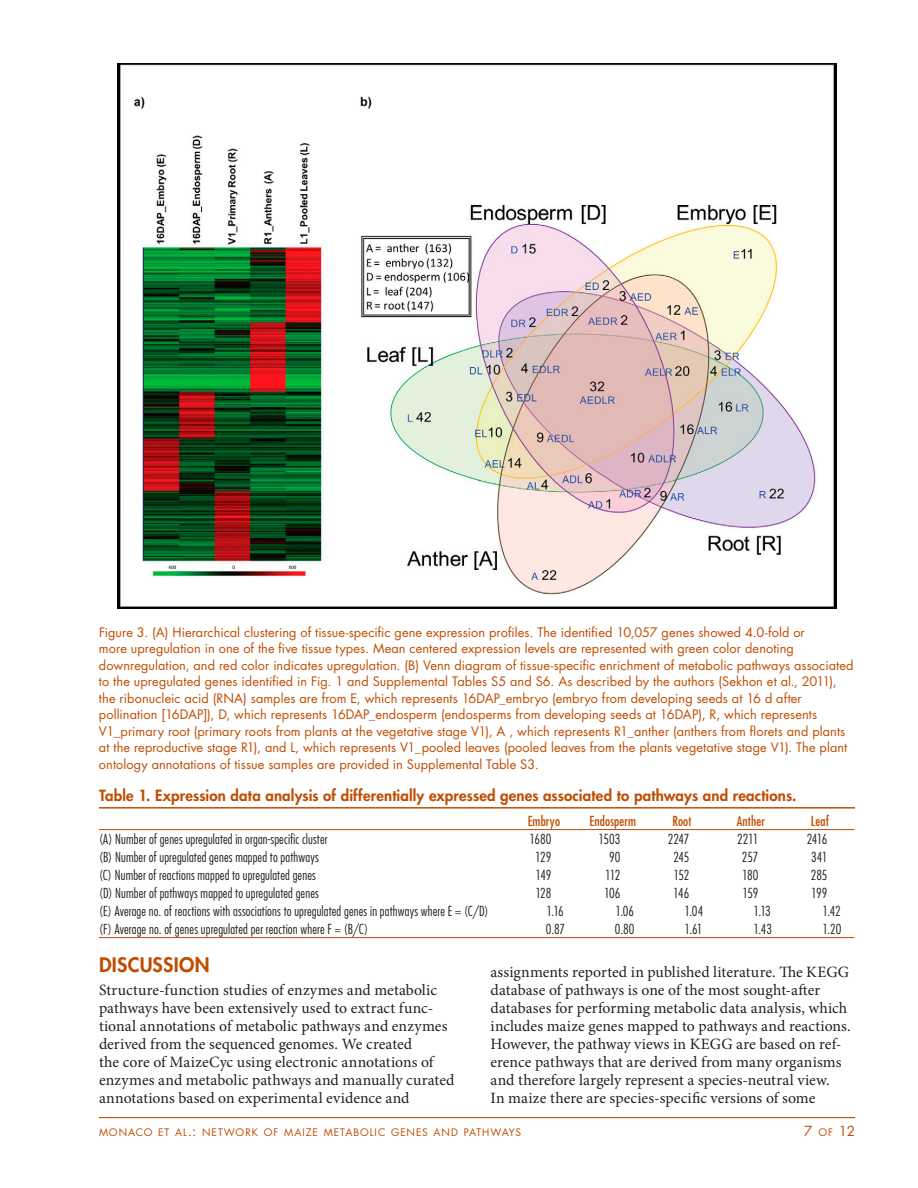
<style>
.page{position:relative;width:918px;height:1188px;background:#fff}
.page>*{position:absolute;margin:0;border:0;box-sizing:border-box;transform-origin:0 0}
.t1{font:800 19.5px "Futura Std";letter-spacing:.02em;color:#bf4c00}
.t2{font:15.75px/18px "Minion Pro";color:#231f20}
.t3{font:800 15px "Futura Std";letter-spacing:.01em;color:#bf4c00}
.t4{font:300 condensed 13.5px "Futura Std";letter-spacing:.01em;color:#231f20}
.t5{font:condensed 13.5px "Futura Std";letter-spacing:.01em;color:#bf4c00}
.t6{font:13.5px "Futura Std";color:#bf4c00}
.t7{font:12.75px/16.5px "Futura Std";letter-spacing:.01em;color:#bf4c00}
.t8{font:10.2px "Futura Std";letter-spacing:.09em;color:#bf4c00}
.s1{font-size:13.5px}
.s2{font-size:10.2px}
</style>
<div class="page">
<hr style="left:99px;top:1117px;width:756px;height:1px;background:#bf4c00">
<hr style="left:99px;top:807px;width:756px;height:2px;background:#bf4c00">
<hr style="left:99px;top:829px;width:755px;height:1px;background:#bf4c00">
<hr style="left:99px;top:937px;width:686px;height:1px;background:#bf4c00">
<hr style="left:785px;top:937px;width:69px;height:1px;background:#bf4c00">
<img style="left:117px;top:63px;width:720px;height:545px">
<p class="t7" style="left:99px;top:625px;width:756px">Figure 3. (A) Hierarchical clustering of tissue-specific gene expression profiles. The identified 10,057 genes showed 4.0-fold or<br>more upregulation in one of the five tissue types. Mean centered expression levels are represented with green color denoting downregulation, and red color indicates upregulation. (B) Venn diagram of tissue-specific enrichment of metabolic pathways associated to the upregulated genes identified in Fig. 1 and Supplemental Tables S5 and S6. As described by the authors (Sekhon et al., 2011), the ribonucleic acid (RNA) samples are from E, which represents 16DAP_embryo (embryo from developing seeds at 16 d after pollination [16DAP]), D, which represents 16DAP_endosperm (endosperms from developing seeds at 16DAP), R, which represents V1_primary root (primary roots from plants at the vegetative stage V1), A , which represents R1_anther (anthers from florets and plants at the reproductive stage R1), and L, which represents V1_pooled leaves (pooled leaves from the plants vegetative stage V1). The plant ontology annotations of tissue samples are provided in Supplemental Table S3.</p>
<p class="t3" style="left:99px;top:789px;width:699px">Table 1. Expression data analysis of differentially expressed genes associated to pathways and reactions.</p>
<p class="t5" style="left:528px;top:815px;width:34px">Embryo</p>
<p class="t5" style="left:590px;top:815px;width:48px">Endosperm</p>
<p class="t5" style="left:672px;top:815px;width:21px">Root</p>
<p class="t5" style="left:737px;top:815px;width:30px">Anther</p>
<p class="t5" style="left:811px;top:815px;width:20px">Leaf</p>
<p class="t4" style="left:99px;top:833px;width:230px">(A) Number of genes upregulated in organ-specific cluster</p>
<p class="t4" style="left:530px;top:833px;width:23px">1680</p>
<p class="t4" style="left:599px;top:833px;width:23px">1503</p>
<p class="t4" style="left:668px;top:833px;width:23px">2247</p>
<p class="t4" style="left:737px;top:833px;width:23px">2211</p>
<p class="t4" style="left:807px;top:833px;width:22px">2416</p>
<p class="t4" style="left:99px;top:851px;width:221px">(B) Number of upregulated genes mapped to pathways</p>
<p class="t4" style="left:535px;top:851px;width:18px">129</p>
<p class="t4" style="left:609px;top:851px;width:13px">90</p>
<p class="t4" style="left:674px;top:851px;width:17px">245</p>
<p class="t4" style="left:742px;top:851px;width:18px">257</p>
<p class="t4" style="left:811px;top:851px;width:18px">341</p>
<p class="t4" style="left:99px;top:869px;width:218px">(C) Number of reactions mapped to upregulated genes</p>
<p class="t4" style="left:536px;top:869px;width:17px">149</p>
<p class="t4" style="left:605px;top:869px;width:17px">112</p>
<p class="t4" style="left:674px;top:869px;width:17px">152</p>
<p class="t4" style="left:742px;top:869px;width:18px">180</p>
<p class="t4" style="left:811px;top:869px;width:18px">285</p>
<p class="t4" style="left:99px;top:887px;width:221px">(D) Number of pathways mapped to upregulated genes</p>
<p class="t4" style="left:535px;top:887px;width:18px">128</p>
<p class="t4" style="left:604px;top:887px;width:18px">106</p>
<p class="t4" style="left:673px;top:887px;width:18px">146</p>
<p class="t4" style="left:743px;top:887px;width:17px">159</p>
<p class="t4" style="left:811px;top:887px;width:18px">199</p>
<p class="t4" style="left:99px;top:905px;width:391px">(E) Average no. of reactions with associations to upregulated genes in pathways where E = (C/D)</p>
<p class="t4" style="left:546px;top:905px;width:19px">1.16</p>
<p class="t4" style="left:615px;top:905px;width:20px">1.06</p>
<p class="t4" style="left:684px;top:905px;width:20px">1.04</p>
<p class="t4" style="left:753px;top:905px;width:19px">1.13</p>
<p class="t4" style="left:822px;top:905px;width:20px">1.42</p>
<p class="t4" style="left:99px;top:923px;width:271px">(F) Average no. of genes upregulated per reaction where F = (B/C)</p>
<p class="t4" style="left:546px;top:923px;width:21px">0.87</p>
<p class="t4" style="left:615px;top:923px;width:21px">0.80</p>
<p class="t4" style="left:684px;top:923px;width:20px">1.61</p>
<p class="t4" style="left:753px;top:923px;width:20px">1.43</p>
<p class="t4" style="left:822px;top:923px;width:20px">1.20</p>
<h1 class="t1" style="left:99px;top:956px;width:112px">DISCUSSION</h1>
<p class="t2" style="left:99px;top:982px;width:357px">Structure-function studies of enzymes and metabolic pathways have been extensively used to extract func&shy;tional annotations of metabolic pathways and enzymes derived from the sequenced genomes. We created<br>the core of MaizeCyc using electronic annotations of enzymes and metabolic pathways and manually curated annotations based on experimental evidence and</p>
<p class="t2" style="left:490px;top:964px;width:362px">assignments reported in published literature. The KEGG database of pathways is one of the most sought-after databases for performing metabolic data analysis, which includes maize genes mapped to pathways and reactions.<br>However, the pathway views in KEGG are based on ref&shy;erence pathways that are derived from many organisms and therefore largely represent a species-neutral view.<br>In maize there are species-specific versions of some</p>
<p class="t8" style="left:99px;top:1128px;width:424px">MONACO ET AL<span class="s1">.:</span> NETWORK OF MAIZE METABOLIC GENES AND PATHWAYS</p>
<p class="t6" style="left:804px;top:1125px;width:52px">7 <span class="s2">OF</span> 12</p>
</div>
